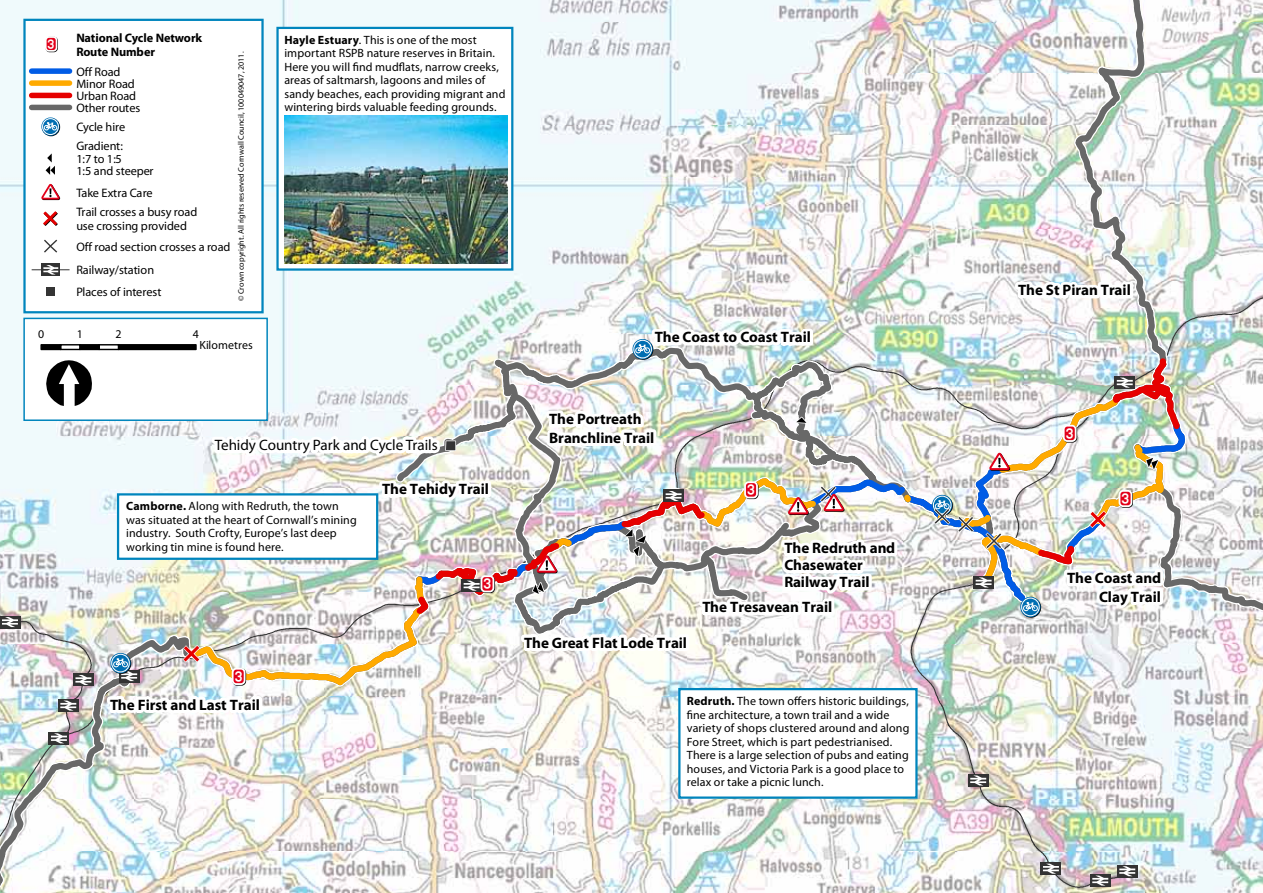
<style>
.page{position:relative;width:1263px;height:893px;background:#fff}
.page>*{position:absolute;margin:0;border:0;box-sizing:border-box;transform-origin:0 0}
.t1{font:700 15.15px/18.8px "Myriad Pro";letter-spacing:-.005em;color:#000}
.t2{font:15.15px "Myriad Pro";letter-spacing:-.005em;color:#000}
.t3{font:13.5px "Transport";color:#fff;scale:.96 1}
.t4{font:12.3px/24.6px "Myriad Pro";letter-spacing:-.005em;color:#000}
.t5{font:700 12.3px/14px "Myriad Pro";letter-spacing:-.005em;color:#000}
.t6{font:12.15px "Transport";color:#fff;scale:.96 1}
.t7{font:12px/13.5px "Myriad Pro";letter-spacing:.005em;color:#000}
.t8{font:11.85px "Myriad Pro";letter-spacing:.005em;color:#000}
.t9{font:8.1px "Myriad Pro";letter-spacing:.005em;color:#000}
.s1{font-weight:700}
</style>
<div class="page">
<img style="left:0;top:0;width:1263px;height:893px">
<div style="left:23px;top:19px;width:241px;height:294px;border:2px solid #0085bd"></div>
<p class="t6" style="left:47px;top:38px;width:10px">3</p>
<p class="t5" style="left:76px;top:30px;width:127px">National Cycle Network<br>Route Number</p>
<p class="t4" style="left:76px;top:59px;width:46px">Off Road</p>
<p class="t4" style="left:76px;top:71px;width:60px">Minor Road</p>
<p class="t4" style="left:76px;top:83px;width:61px">Urban Road</p>
<p class="t4" style="left:76px;top:95px;width:65px">Other routes</p>
<p class="t4" style="left:76px;top:115px;width:50px">Cycle hire</p>
<p class="t4" style="left:76px;top:134px;width:79px">Gradient:<br>1:5 and steeper</p>
<p class="t4" style="left:76px;top:146px;width:47px">1:7 to 1:5</p>
<p class="t4" style="left:76px;top:180px;width:78px">Take Extra Care</p>
<p class="t4" style="left:76px;top:205px;width:123px;line-height:13.4px">Trail crosses a busy road use crossing provided</p>
<p class="t4" style="left:76px;top:234px;width:156px">Off road section crosses a road</p>
<p class="t4" style="left:76px;top:258px;width:79px">Railway/station</p>
<p class="t4" style="left:76px;top:279px;width:87px">Places of interest</p>
<p class="t9" style="left:236px;top:301px;width:251px;rotate:-90deg">© Crown copyright. All rights reserved Cornwall Council, 100049047, 2011.</p>
<p class="t8" style="left:38px;top:327px;width:8px">0</p>
<p class="t8" style="left:77px;top:327px;width:8px">1</p>
<p class="t8" style="left:116px;top:327px;width:8px">2</p>
<p class="t8" style="left:193px;top:327px;width:8px">4</p>
<p class="t8" style="left:200px;top:338px;width:55px">Kilometres</p>
<p class="t7" style="left:284px;top:33px;width:223px"><span class="s1">Hayle Estuary</span>. This is one of the most important RSPB nature reserves in Britain.<br>Here you will find mudflats, narrow creeks, areas of saltmarsh, lagoons and miles of sandy beaches, each providing migrant and wintering birds valuable feeding grounds.</p>
<p class="t1" style="left:655px;top:327px;width:158px">The Coast to Coast Trail</p>
<p class="t2" style="left:215px;top:436px;width:224px">Tehidy Country Park and Cycle Trails</p>
<p class="t7" style="left:126px;top:499px;width:232px"><span class="s1">Camborne.</span> Along with Redruth, the town was situated at the heart of Cornwall’s mining industry. South Crofty, Europe’s last deep working tin mine is found here.</p>
<p class="t1" style="left:382px;top:479px;width:108px">The Tehidy Trail</p>
<p class="t3" style="left:483px;top:577px;width:11px">3</p>
<p class="t3" style="left:234px;top:670px;width:11px">3</p>
<p class="t1" style="left:110px;top:695px;width:151px">The First and Last Trail</p>
<p class="t1" style="left:549px;top:409px;width:106px">The Portreath<br>Branchline Trail</p>
<p class="t3" style="left:747px;top:483px;width:11px">3</p>
<p class="t1" style="left:524px;top:633px;width:164px">The Great Flat Lode Trail</p>
<p class="t1" style="left:784px;top:539px;width:112px;line-height:17.1px">The Redruth and<br>Chasewater<br>Railway Trail</p>
<p class="t1" style="left:702px;top:597px;width:131px">The Tresavean Trail</p>
<p class="t7" style="left:687px;top:694px;width:224px"><span class="s1">Redruth.</span> The town offers historic buildings, fine architecture, a town trail and a wide variety of shops clustered around and along Fore Street, which is part pedestrianised.<br>There is a large selection of pubs and eating houses, and Victoria Park is a good place to relax or take a picnic lunch.</p>
<p class="t1" style="left:1018px;top:280px;width:114px">The St Piran Trail</p>
<p class="t3" style="left:1065px;top:427px;width:11px">3</p>
<p class="t3" style="left:1121px;top:492px;width:11px">3</p>
<p class="t1" style="left:1067px;top:568px;width:95px;text-align:right">The Coast and<br>Clay Trail</p>
</div>
